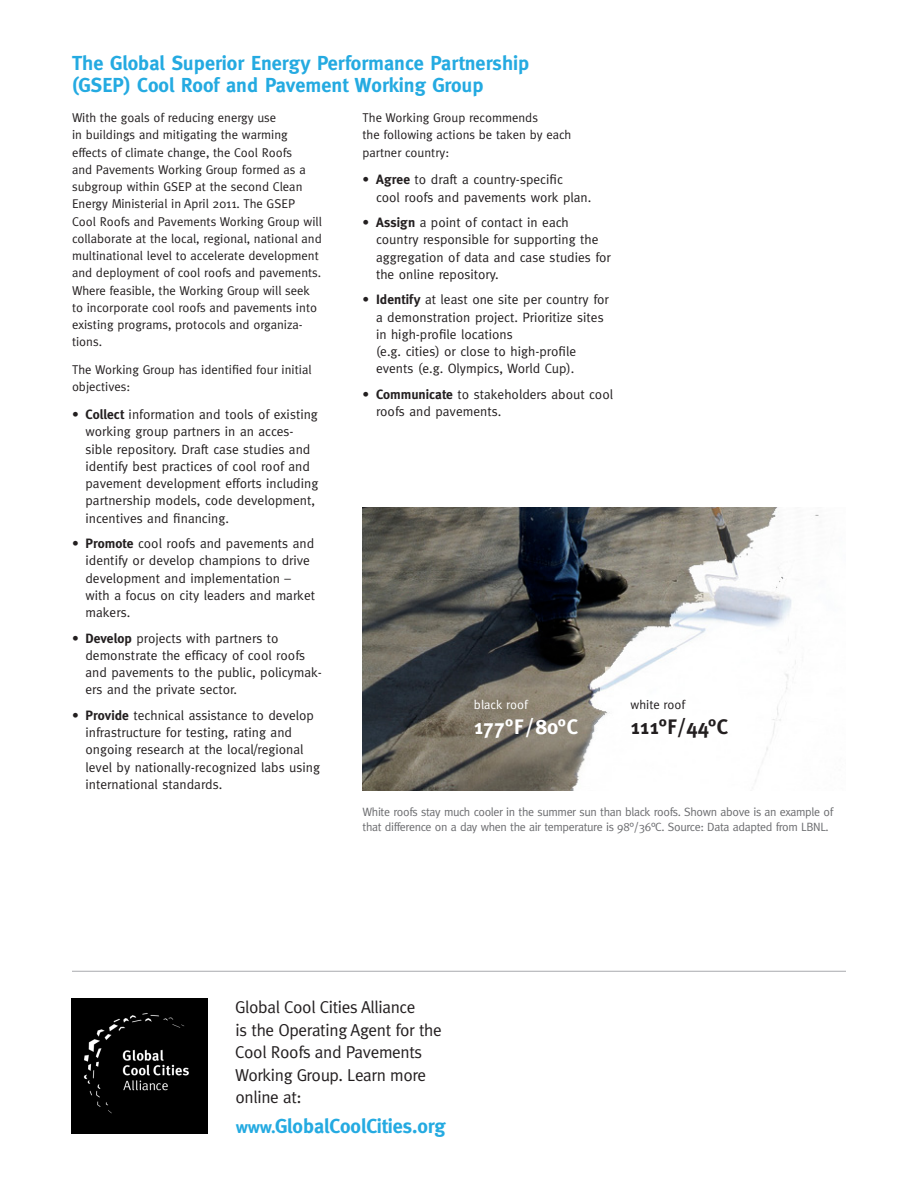
<style>
.page{position:relative;width:918px;height:1188px;background:#fff}
.page>*{position:absolute;margin:0;border:0;box-sizing:border-box;transform-origin:0 0}
.para_1__tighter{font:700 21px "Meta";color:#231f20}
.para_1__tighter-2{font:700 21px "Meta";color:#fff}
.header_1{font:700 20.25px/22.5px "Meta";color:#24aae1}
.block_quote_2{font:700 20.25px "Meta";letter-spacing:-.005em;color:#24aae1}
.block_quote_2-2{font:17.25px/22.5px "Meta";letter-spacing:-.02em;color:#231f20}
.para_1_bullets{font:13.5px/17.2px "Meta";color:#231f20}
.para_1__tighter-3{font:12.75px/17.2px "Meta";color:#231f20}
.para_1__tighter-4{font:12.75px "Meta";color:#fff}
.t1{font:12px/15.5px "Meta";letter-spacing:-.03em;color:#6c6d70}
.s1{font-weight:700}
.s2{font-size:17.25px}
</style>
<div class="page">
<img style="left:363px;top:507px;width:456px;height:284px">
<img style="left:72px;top:998px;width:136px;height:136px">
<hr style="left:72px;top:971px;width:774px;height:1px;background:#a8a9ad">
<p class="header_1" style="left:72px;top:51px;width:459px">The Global Superior Energy Performance Partnership (GSEP) Cool Roof and Pavement Working Group</p>
<p class="para_1__tighter-3" style="left:72px;top:109px;width:252px">With the goals of reducing energy use<br>in buildings and mitigating the warming effects of climate change, the Cool Roofs<br>and Pavements Working Group formed as a subgroup within GSEP at the second Clean Energy Ministerial in April 2011. The GSEP Cool Roofs and Pavements Working Group will collaborate at the local, regional, national and multinational level to accelerate development and deployment of cool roofs and pavements.<br>Where feasible, the Working Group will seek to incorporate cool roofs and pavements into existing programs, protocols and organiza&shy;tions.</p>
<p class="para_1__tighter-3" style="left:72px;top:361px;width:241px">The Working Group has identified four initial objectives:</p>
<p class="para_1_bullets" style="left:86px;top:406px;width:234px;text-indent:-14px">• <span class="s1">Collect</span> information and tools of existing working group partners in an acces&shy;sible repository. Draft case studies and identify best practices of cool roof and pavement development efforts including partnership models, code development, incentives and financing.</p>
<p class="para_1_bullets" style="left:86px;top:535px;width:231px;text-indent:-14px">• <span class="s1">Promote</span> cool roofs and pavements and identify or develop champions to drive development and implementation – with a focus on city leaders and market makers.</p>
<p class="para_1_bullets" style="left:86px;top:629px;width:238px;text-indent:-14px">• <span class="s1">Develop</span> projects with partners to demonstrate the efficacy of cool roofs and pavements to the public, policymak&shy;ers and the private sector.</p>
<p class="para_1_bullets" style="left:86px;top:706px;width:236px;text-indent:-14px">• <span class="s1">Provide</span> technical assistance to develop infrastructure for testing, rating and ongoing research at the local/regional level by nationally-recognized labs using international standards.</p>
<p class="para_1__tighter-3" style="left:363px;top:109px;width:210px">The Working Group recommends<br>the following actions be taken by each partner country:</p>
<p class="para_1_bullets" style="left:376px;top:171px;width:217px;text-indent:-14px">• <span class="s1">Agree</span> to draft a country-specific<br>cool roofs and pavements work plan.</p>
<p class="para_1_bullets" style="left:376px;top:214px;width:236px;text-indent:-14px">• <span class="s1">Assign</span> a point of contact in each country responsible for supporting the aggregation of data and case studies for the online repository.</p>
<p class="para_1_bullets" style="left:376px;top:291px;width:234px;text-indent:-14px">• <span class="s1">Identify</span> at least one site per country for a demonstration project. Prioritize sites in high-profile locations<br>(e.g. cities) or close to high-profile events (e.g. Olympics, World Cup).</p>
<p class="para_1_bullets" style="left:376px;top:385px;width:239px;text-indent:-14px">• <span class="s1">Communicate</span> to stakeholders about cool roofs and pavements.</p>
<p class="para_1__tighter-4" style="left:474px;top:697px;width:55px">black roof</p>
<p class="para_1__tighter-2" style="left:474px;top:714px;width:106px">177°F /80°C</p>
<p class="para_1__tighter-3" style="left:631px;top:696px;width:56px">white roof</p>
<p class="para_1__tighter" style="left:631px;top:714px;width:99px">111°F/44°C</p>
<p class="t1" style="left:363px;top:804px;width:472px">White roofs stay much cooler in the summer sun than black roofs. Shown above is an example of that difference on a day when the air temperature is 98°/36°C. Source: Data adapted from LBNL.</p>
<p class="block_quote_2-2" style="left:235px;top:996px;width:208px">Global Cool Cities Alliance<br>is the Operating Agent for the<br>Cool Roofs and Pavements<br>Working Group. Learn more online at:</p>
<p class="block_quote_2" style="left:236px;top:1115px;width:212px"><span class="s2">www.</span>GlobalCoolCities.org</p>
</div>
